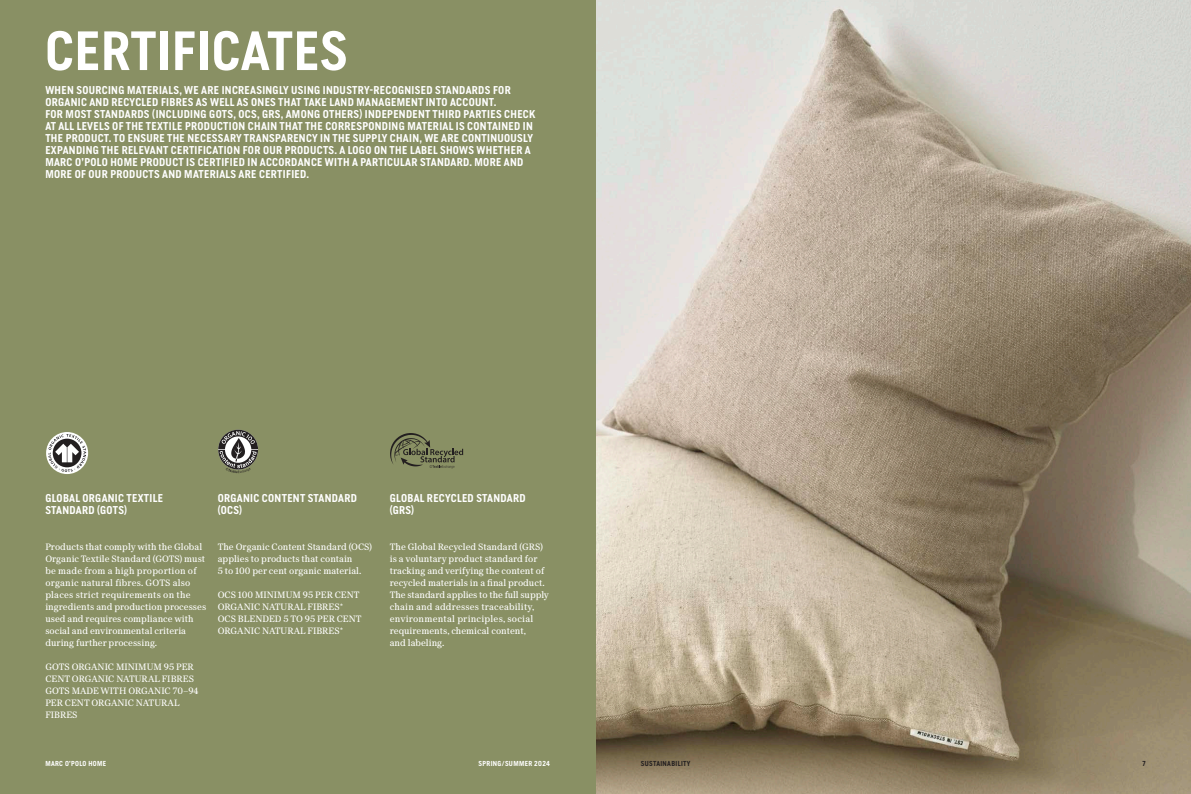
<style>
.page{position:relative;width:1191px;height:794px;background:#fff}
.page>*{position:absolute;margin:0;border:0;box-sizing:border-box;transform-origin:0 0}
.MOP_GOTHIC_23{font:700 53.5px "MOP Gothic";letter-spacing:.015em;color:#fff}
.MOP_GOTHIC_11{font:700 11px/12px "MOP Gothic";letter-spacing:.03em;color:#fff}
.MOP_SERIF_Regular_8_9{font:8.9px/12px "MOP Serif";color:#fff}
.MOP_GOTHIC_11-2{font:8.9px/12px "MOP Serif";color:#fff}
.t1{font:700 7px "MOP Gothic";letter-spacing:.05em;color:#fff}
.t2{font:700 7px "MOP Gothic";letter-spacing:.05em;color:#231f20}
</style>
<div class="page">
<img style="left:595px;top:0;width:596px;height:794px">
<div style="left:0;top:0;width:595px;height:794px;background:#899064"></div>
<svg style="left:46px;top:432px;width:42px;height:42px"></svg>
<svg style="left:48px;top:434px;width:38px;height:38px"></svg>
<svg style="left:218px;top:430px;width:40px;height:43px"></svg>
<svg style="left:390px;top:433px;width:73px;height:35px"></svg>
<p class="MOP_GOTHIC_23" style="left:45px;top:14px;width:304px">CERTIFICATES</p>
<p class="MOP_GOTHIC_11" style="left:45px;top:84px;width:491px">WHEN SOURCING MATERIALS, WE ARE INCREASINGLY USING INDUSTRY-RECOGNISED STANDARDS FOR ORGANIC AND RECYCLED FIBRES AS WELL AS ONES THAT TAKE LAND MANAGEMENT INTO ACCOUNT.<br>FOR MOST STANDARDS (INCLUDING GOTS, OCS, GRS, AMONG OTHERS) INDEPENDENT THIRD PARTIES CHECK AT ALL LEVELS OF THE TEXTILE PRODUCTION CHAIN THAT THE CORRESPONDING MATERIAL IS CONTAINED IN THE PRODUCT. TO ENSURE THE NECESSARY TRANSPARENCY IN THE SUPPLY CHAIN, WE ARE CONTINUOUSLY EXPANDING THE RELEVANT CERTIFICATION FOR OUR PRODUCTS. A LOGO ON THE LABEL SHOWS WHETHER A MARC O’POLO HOME PRODUCT IS CERTIFIED IN ACCORDANCE WITH A PARTICULAR STANDARD. MORE AND MORE OF OUR PRODUCTS AND MATERIALS ARE CERTIFIED.</p>
<p class="MOP_GOTHIC_11" style="left:45px;top:492px;width:119px">GLOBAL ORGANIC TEXTILE</p>
<p class="MOP_GOTHIC_11" style="left:45px;top:504px;width:83px">STANDARD (GOTS)</p>
<p class="MOP_SERIF_Regular_8_9" style="left:45px;top:540px;width:162px">Products that comply with the Global Organic Textile Standard (GOTS) must be made from a high proportion of organic natural fibres. GOTS also places strict requirements on the ingredients and production processes used and requires compliance with social and environmental criteria during further processing.</p>
<p class="MOP_SERIF_Regular_8_9" style="left:45px;top:660px;width:155px">GOTS ORGANIC MINIMUM 95 PER<br>CENT ORGANIC NATURAL FIBRES<br>GOTS MADE WITH ORGANIC 70–94<br>PER CENT ORGANIC NATURAL<br>FIBRES</p>
<p class="MOP_GOTHIC_11" style="left:218px;top:492px;width:141px">ORGANIC CONTENT STANDARD</p>
<p class="MOP_GOTHIC_11" style="left:218px;top:504px;width:26px">(OCS)</p>
<p class="MOP_GOTHIC_11-2" style="left:218px;top:540px;width:156px">The Organic Content Standard (OCS) applies to products that contain<br>5 to 100 per cent organic material.</p>
<p class="MOP_SERIF_Regular_8_9" style="left:218px;top:588px;width:143px">OCS 100 MINIMUM 95 PER CENT<br>ORGANIC NATURAL FIBRES*</p>
<p class="MOP_SERIF_Regular_8_9" style="left:218px;top:612px;width:145px">OCS BLENDED 5 TO 95 PER CENT<br>ORGANIC NATURAL FIBRES*</p>
<p class="MOP_GOTHIC_11" style="left:390px;top:492px;width:137px">GLOBAL RECYCLED STANDARD (GRS)</p>
<p class="MOP_SERIF_Regular_8_9" style="left:390px;top:540px;width:161px">The Global Recycled Standard (GRS) is a voluntary product standard for tracking and verifying the content of recycled materials in a final product.<br>The standard applies to the full supply chain and addresses traceability, environmental principles, social requirements, chemical content,<br>and labeling.</p>
<p class="t1" style="left:45px;top:759px;width:62px">MARC O’POLO HOME</p>
<p class="t1" style="left:478px;top:759px;width:73px">SPRING/SUMMER 2024</p>
<p class="t2" style="left:641px;top:759px;width:51px">SUSTAINABILITY</p>
<p class="t2" style="left:1142px;top:759px;width:5px">7</p>
</div>
